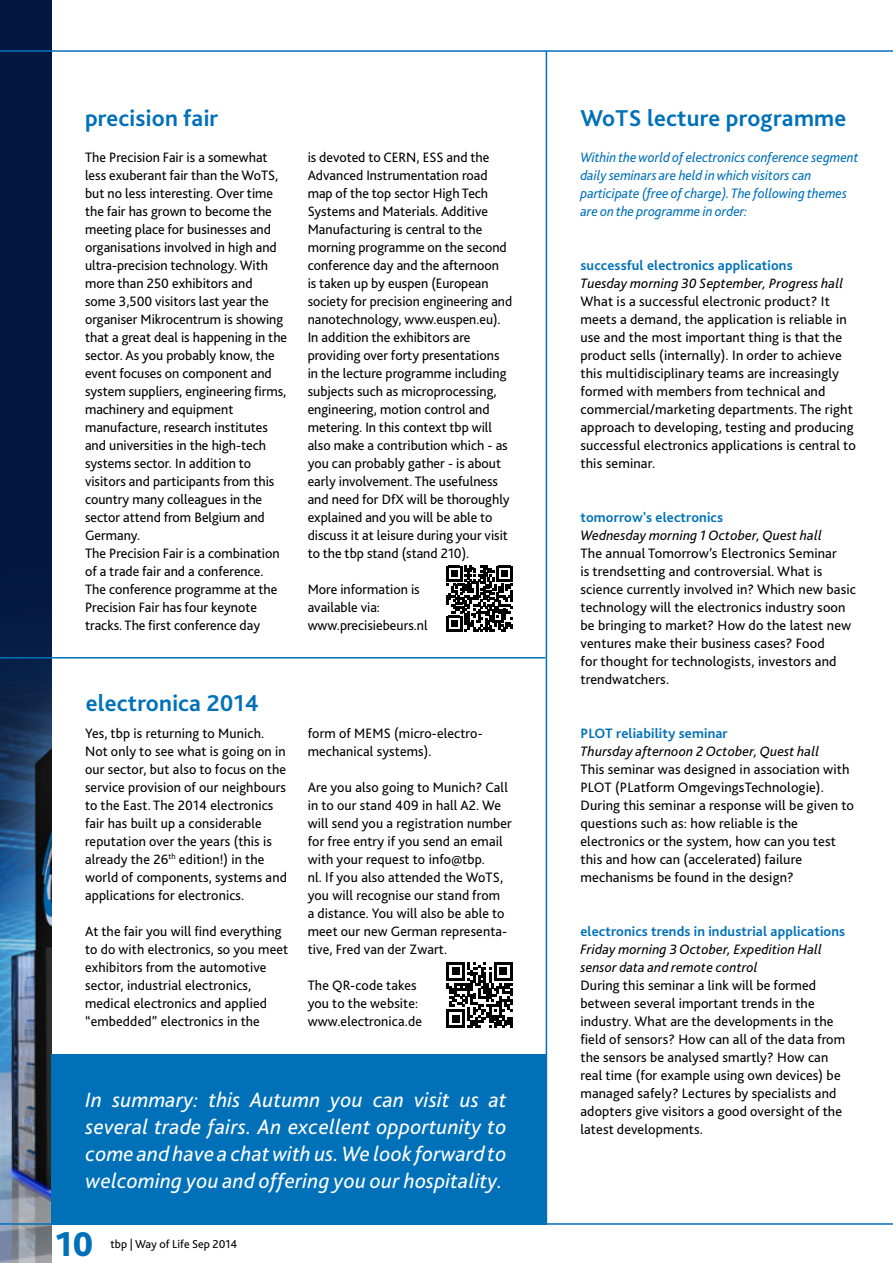
<style>
.page{position:relative;width:893px;height:1263px;background:#fff}
.page>*{position:absolute;margin:0;border:0;box-sizing:border-box;transform-origin:0 0}
.t1{font:800 36px "Bliss 2";color:#0071b9}
.t2{font:700 24px "Bliss 2";letter-spacing:.01em;color:#0071b9}
.t3{font:italic 21.75px/27px "Bliss 2";letter-spacing:.01em;color:#fff;text-align:justify}
.t4{font:14.25px/18px "Bliss 2";letter-spacing:.01em;color:#000}
.t5{font:italic 14.25px/18.1px "Bliss 2";letter-spacing:.01em;color:#000}
.t6{font:italic 14.25px/18px "Bliss 2";color:#0071b9;scale:.96 1}
.t7{font:700 14.25px "Bliss 2";letter-spacing:.01em;color:#0071b9}
.t8{font:12px "Bliss 2";color:#000}
</style>
<div class="page">
<img style="left:0;top:0;width:51px;height:1263px">
<hr style="left:0;top:1223px;width:893px;height:2px;background:#0071b9">
<hr style="left:0;top:50px;width:893px;height:2px;background:#0071b9">
<svg style="left:446px;top:566px;width:66px;height:65px"></svg>
<svg style="left:446px;top:962px;width:66px;height:66px"></svg>
<hr style="left:0;top:657px;width:545px;height:1px;background:#0071b9">
<div style="left:51px;top:1054px;width:495px;height:171px;background:#0071b9"></div>
<hr style="left:546px;top:51px;width:1px;height:1174px;background:#0071b9">
<h2 class="t2" style="left:85px;top:103px;width:135px">precision fair</h2>
<p class="t4" style="left:85px;top:148px;width:204px">The Precision Fair is a somewhat less exuberant fair than the WoTS, but no less interesting. Over time the fair has grown to become the meeting place for businesses and organisations involved in high and ultra-precision technology. With more than 250 exhibitors and<br>some 3,500 visitors last year the organiser Mikrocentrum is showing that a great deal is happening in the sector. As you probably know, the event focuses on component and system suppliers, engineering firms, machinery and equipment manufacture, research institutes and universities in the high-tech systems sector. In addition to visitors and participants from this country many colleagues in the sector attend from Belgium and<br>Germany.<br>The Precision Fair is a combination of a trade fair and a conference.<br>The conference programme at the<br>Precision Fair has four keynote tracks. The first conference day</p>
<p class="t4" style="left:308px;top:148px;width:206px">is devoted to CERN, ESS and the Advanced Instrumentation road map of the top sector High Tech Systems and Materials. Additive Manufacturing is central to the morning programme on the second conference day and the afternoon<br>is taken up by euspen (European society for precision engineering and nanotechnology, www.euspen.eu).<br>In addition the exhibitors are providing over forty presentations in the lecture programme including subjects such as microprocessing, engineering, motion control and metering. In this context tbp will also make a contribution which - as you can probably gather - is about early involvement. The usefulness and need for DfX will be thoroughly explained and you will be able to discuss it at leisure during your visit to the tbp stand (stand 210).</p>
<p class="t4" style="left:308px;top:580px;width:121px">More information is available via: www.precisiebeurs.nl</p>
<h2 class="t2" style="left:86px;top:688px;width:175px">electronica 2014</h2>
<p class="t4" style="left:85px;top:724px;width:203px">Yes, tbp is returning to Munich.<br>Not only to see what is going on in our sector, but also to focus on the service provision of our neighbours to the East. The 2014 electronics fair has built up a considerable reputation over the years (this is already the 26<sup>th</sup> edition!) in the world of components, systems and applications for electronics.</p>
<p class="t4" style="left:85px;top:922px;width:205px">At the fair you will find everything to do with electronics, so you meet exhibitors from the automotive sector, industrial electronics, medical electronics and applied “embedded” electronics in the</p>
<p class="t4" style="left:308px;top:724px;width:175px">form of MEMS (micro-electro&shy;mechanical systems).</p>
<p class="t4" style="left:308px;top:778px;width:206px">Are you also going to Munich? Call in to our stand 409 in hall A2. We will send you a registration number for free entry if you send an email with your request to info@tbp.<br>nl. If you also attended the WoTS, you will recognise our stand from<br>a distance. You will also be able to meet our new German representa&shy;tive, Fred van der Zwart.</p>
<p class="t4" style="left:308px;top:976px;width:116px">The QR-code takes you to the website: www.electronica.de</p>
<h3 class="t3" style="left:86px;top:1086px;width:422px">In summary: this Autumn you can visit us at several trade fairs. An excellent opportunity to come and have a chat with us. We look forward to welcoming you and offering you our hospitality.</h3>
<h1 class="t1" style="left:56px;top:1221px;width:40px">10</h1>
<p class="t8" style="left:111px;top:1236px;width:128px">tbp | Way of Life Sep 2014</p>
<h2 class="t2" style="left:580px;top:103px;width:267px">WoTS lecture programme</h2>
<p class="t6" style="left:580px;top:148px;width:291px">Within the world of electronics conference segment daily seminars are held in which visitors can participate (free of charge). The following themes are on the programme in order:</p>
<p class="t7" style="left:580px;top:256px;width:214px">successful electronics applications</p>
<p class="t5" style="left:580px;top:274px;width:264px">Tuesday morning 30 September, Progress hall</p>
<p class="t4" style="left:580px;top:292px;width:277px">What is a successful electronic product? It meets a demand, the application is reliable in use and the most important thing is that the product sells (internally). In order to achieve this multidisciplinary teams are increasingly formed with members from technical and commercial/marketing departments. The right approach to developing, testing and producing successful electronics applications is central to this seminar.</p>
<p class="t7" style="left:580px;top:508px;width:144px">tomorrow's electronics</p>
<p class="t5" style="left:580px;top:526px;width:243px">Wednesday morning 1 October, Quest hall</p>
<p class="t4" style="left:580px;top:544px;width:277px">The annual Tomorrow’s Electronics Seminar<br>is trendsetting and controversial. What is science currently involved in? Which new basic technology will the electronics industry soon be bringing to market? How do the latest new ventures make their business cases? Food<br>for thought for technologists, investors and trendwatchers.</p>
<p class="t7" style="left:580px;top:724px;width:149px">PLOT reliability seminar</p>
<p class="t5" style="left:580px;top:742px;width:240px">Thursday afternoon 2 October, Quest hall</p>
<p class="t4" style="left:580px;top:760px;width:275px">This seminar was designed in association with PLOT (PLatform OmgevingsTechnologie).<br>During this seminar a response will be given to questions such as: how reliable is the electronics or the system, how can you test this and how can (accelerated) failure mechanisms be found in the design?</p>
<p class="t7" style="left:580px;top:922px;width:266px">electronics trends in industrial applications</p>
<p class="t5" style="left:580px;top:940px;width:243px">Friday morning 3 October, Expedition Hall sensor data and remote control</p>
<p class="t4" style="left:580px;top:976px;width:266px">During this seminar a link will be formed between several important trends in the industry. What are the developments in the field of sensors? How can all of the data from the sensors be analysed smartly? How can real time (for example using own devices) be managed safely? Lectures by specialists and adopters give visitors a good oversight of the latest developments.</p>
</div>
